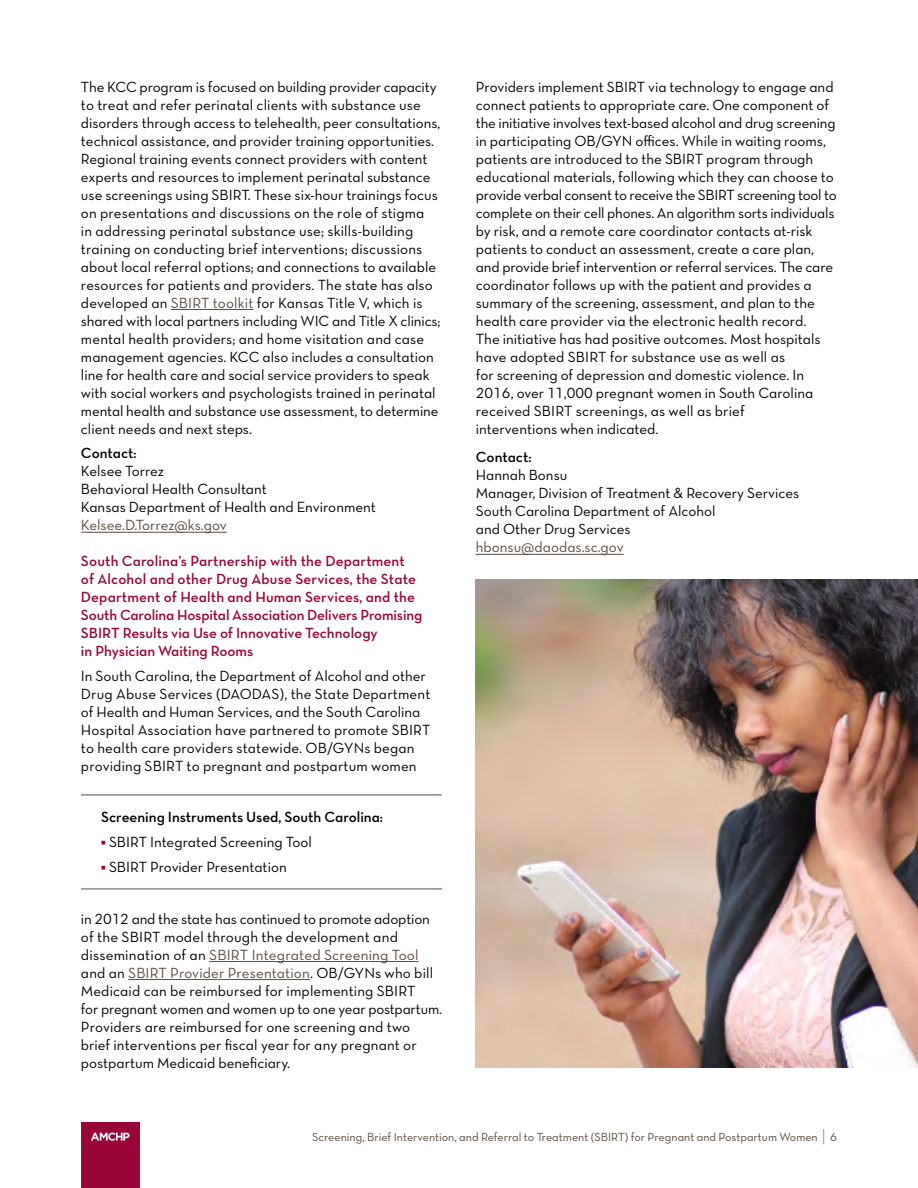
<style>
.page{position:relative;width:918px;height:1188px;background:#fff}
.page>*{position:absolute;margin:0;border:0;box-sizing:border-box;transform-origin:0 0}
.t1{font:15px/18px "Neutra Text TF Book Alt";color:#000}
.t2{font:15px/18px "Neutra Text TF Demi Alt";color:#980539}
.t3{font:15px "Neutra Text TF Demi Alt";color:#000}
.t4{font:15px "Neutra Text TF Book Alt";color:#5d4b3f}
.t5{font:12px "Neutra Text TF Book Alt";color:#5d4b3f}
.s1{color:#5d4b3f}
.s2{color:#980539}
.s3{font-family:"Neutra Text TF Light Alt";font-size:18px;color:#980539}
</style>
<div class="page">
<div style="left:81px;top:1123px;width:58px;height:65px;background:#980539"></div>
<svg style="left:91px;top:1133px;width:39px;height:8px"></svg>
<hr style="left:476px;top:554px;width:148px;height:1px;background:#5d4b3f">
<hr style="left:171px;top:309px;width:83px;height:1px;background:#5d4b3f">
<hr style="left:81px;top:532px;width:146px;height:1px;background:#5d4b3f">
<hr style="left:81px;top:795px;width:361px;height:1px;background:#5d4b3f">
<hr style="left:81px;top:889px;width:361px;height:1px;background:#5d4b3f">
<hr style="left:209px;top:961px;width:210px;height:1px;background:#5d4b3f">
<hr style="left:128px;top:979px;width:182px;height:1px;background:#5d4b3f">
<img style="left:476px;top:580px;width:442px;height:488px">
<p class="t1" style="left:81px;top:77px;width:361px">The KCC program is focused on building provider capacity to treat and refer perinatal clients with substance use disorders through access to telehealth, peer consultations, technical assistance, and provider training opportunities.<br>Regional training events connect providers with content experts and resources to implement perinatal substance use screenings using SBIRT. These six-hour trainings focus on presentations and discussions on the role of stigma<br>in addressing perinatal substance use; skills-building training on conducting brief interventions; discussions about local referral options; and connections to available resources for patients and providers. The state has also developed an <span class="s1">SBIRT toolkit</span> for Kansas Title V, which is shared with local partners including WIC and Title X clinics; mental health providers; and home visitation and case management agencies. KCC also includes a consultation line for health care and social service providers to speak with social workers and psychologists trained in perinatal mental health and substance use assessment, to determine client needs and next steps.</p>
<p class="t3" style="left:81px;top:444px;width:57px">Contact:</p>
<p class="t1" style="left:81px;top:462px;width:296px">Kelsee Torrez<br>Behavioral Health Consultant<br>Kansas Department of Health and Environment</p>
<p class="t4" style="left:81px;top:516px;width:147px">Kelsee.D.Torrez@ks.gov</p>
<p class="t2" style="left:81px;top:551px;width:343px">South Carolina’s Partnership with the Department<br>of Alcohol and other Drug Abuse Services, the State Department of Health and Human Services, and the South Carolina Hospital Association Delivers Promising SBIRT Results via Use of Innovative Technology<br>in Physician Waiting Rooms</p>
<p class="t1" style="left:81px;top:666px;width:351px">In South Carolina, the Department of Alcohol and other Drug Abuse Services (DAODAS), the State Department of Health and Human Services, and the South Carolina Hospital Association have partnered to promote SBIRT to health care providers statewide. OB/GYNs began providing SBIRT to pregnant and postpartum women</p>
<p class="t3" style="left:101px;top:808px;width:283px">Screening Instruments Used, South Carolina:</p>
<p class="t1" style="left:101px;top:833px;width:212px"><span class="s2">■</span> SBIRT Integrated Screening Tool</p>
<p class="t1" style="left:101px;top:857px;width:187px"><span class="s2">■</span> SBIRT Provider Presentation</p>
<p class="t1" style="left:81px;top:909px;width:363px">in 2012 and the state has continued to promote adoption of the SBIRT model through the development and dissemination of an <span class="s1">SBIRT Integrated Screening Tool </span>and an <span class="s1">SBIRT Provider Presentation</span>. OB/GYNs who bill Medicaid can be reimbursed for implementing SBIRT<br>for pregnant women and women up to one year postpartum.<br>Providers are reimbursed for one screening and two brief interventions per fiscal year for any pregnant or postpartum Medicaid beneficiary.</p>
<p class="t1" style="left:476px;top:77px;width:362px">Providers implement SBIRT via technology to engage and connect patients to appropriate care. One component of the initiative involves text-based alcohol and drug screening in participating OB/GYN offices. While in waiting rooms, patients are introduced to the SBIRT program through educational materials, following which they can choose to provide verbal consent to receive the SBIRT screening tool to complete on their cell phones. An algorithm sorts individuals by risk, and a remote care coordinator contacts at-risk patients to conduct an assessment, create a care plan, and provide brief intervention or referral services. The care coordinator follows up with the patient and provides a summary of the screening, assessment, and plan to the health care provider via the electronic health record.<br>The initiative has had positive outcomes. Most hospitals have adopted SBIRT for substance use as well as<br>for screening of depression and domestic violence. In 2016, over 11,000 pregnant women in South Carolina received SBIRT screenings, as well as brief<br>interventions when indicated.</p>
<p class="t3" style="left:476px;top:448px;width:57px">Contact:</p>
<p class="t1" style="left:476px;top:466px;width:325px">Hannah Bonsu<br>Manager, Division of Treatment &amp; Recovery Services<br>South Carolina Department of Alcohol<br>and Other Drug Services</p>
<p class="t4" style="left:476px;top:538px;width:149px">hbonsu@daodas.sc.gov</p>
<p class="t5" style="left:312px;top:1129px;width:526px">Screening, Brief Intervention, and Referral to Treatment (SBIRT) for Pregnant and Postpartum Women <span class="s3">|</span> 6</p>
</div>
